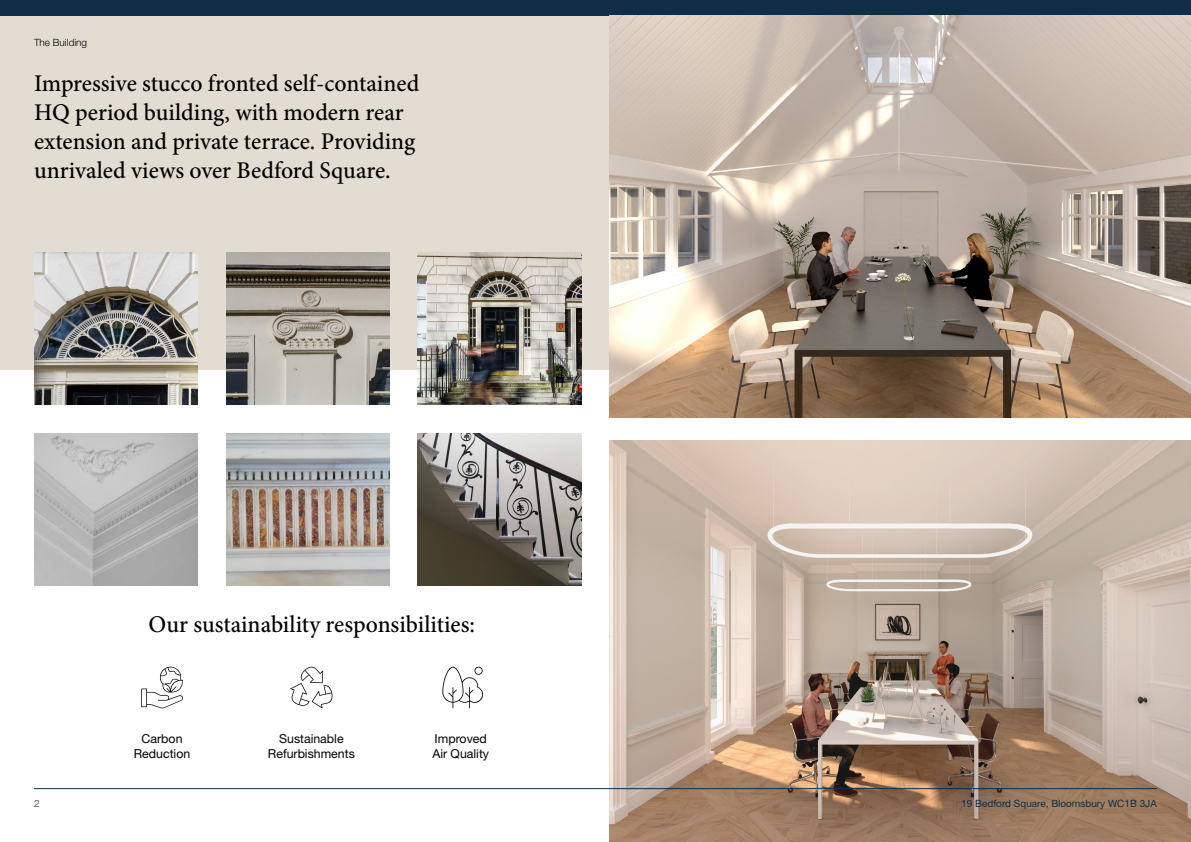
<style>
.page{position:relative;width:1191px;height:842px;background:#fff}
.page>*{position:absolute;margin:0;border:0;box-sizing:border-box;transform-origin:0 0}
.t1{font:500 24px/28.8px "Minion Pro";color:#000}
.t2{font:12.3px/14.8px "Helvetica Neue LT Std";color:#000;text-align:center}
.t3{font:10px "Helvetica Neue LT Std";color:#0e2e48}
.t4{font:300 10px "Helvetica Neue LT Std";color:#000}
.t5{font:300 10px "Helvetica Neue LT Std";color:#0e2e48}
</style>
<div class="page">
<div style="left:0;top:15px;width:1191px;height:354px;background:#e3dcd2"></div>
<img style="left:34px;top:252px;width:163px;height:152px">
<img style="left:34px;top:433px;width:163px;height:152px">
<img style="left:227px;top:252px;width:162px;height:152px">
<img style="left:227px;top:433px;width:162px;height:152px">
<svg style="left:141px;top:667px;width:42px;height:41px"></svg>
<svg style="left:290px;top:667px;width:43px;height:41px"></svg>
<svg style="left:442px;top:667px;width:41px;height:41px"></svg>
<div style="left:0;top:0;width:1191px;height:16px;background:#0e2e48"></div>
<img style="left:418px;top:252px;width:163px;height:152px">
<img style="left:418px;top:433px;width:163px;height:152px">
<img style="left:609px;top:441px;width:582px;height:401px">
<img style="left:609px;top:16px;width:582px;height:401px">
<hr style="left:34px;top:788px;width:1123px;height:1px;background:#0e2e48">
<p class="t4" style="left:34px;top:36px;width:55px">The Building</p>
<p class="t1" style="left:34px;top:69px;width:387px">Impressive stucco fronted self-contained HQ period building, with modern rear extension and private terrace. Providing unrivaled views over Bedford Square.</p>
<p class="t1" style="left:148px;top:610px;width:328px">Our sustainability responsibilities:</p>
<p class="t2" style="left:134px;top:731px;width:58px">Carbon<br>Reduction</p>
<p class="t2" style="left:268px;top:731px;width:88px">Sustainable<br>Refurbishments</p>
<p class="t2" style="left:432px;top:731px;width:58px;text-align:left">Improved<br>Air Quality</p>
<p class="t5" style="left:34px;top:798px;width:7px">2</p>
<p class="t3" style="left:961px;top:798px;width:197px">19 Bedford Square, Bloomsbury WC1B 3JA</p>
</div>
